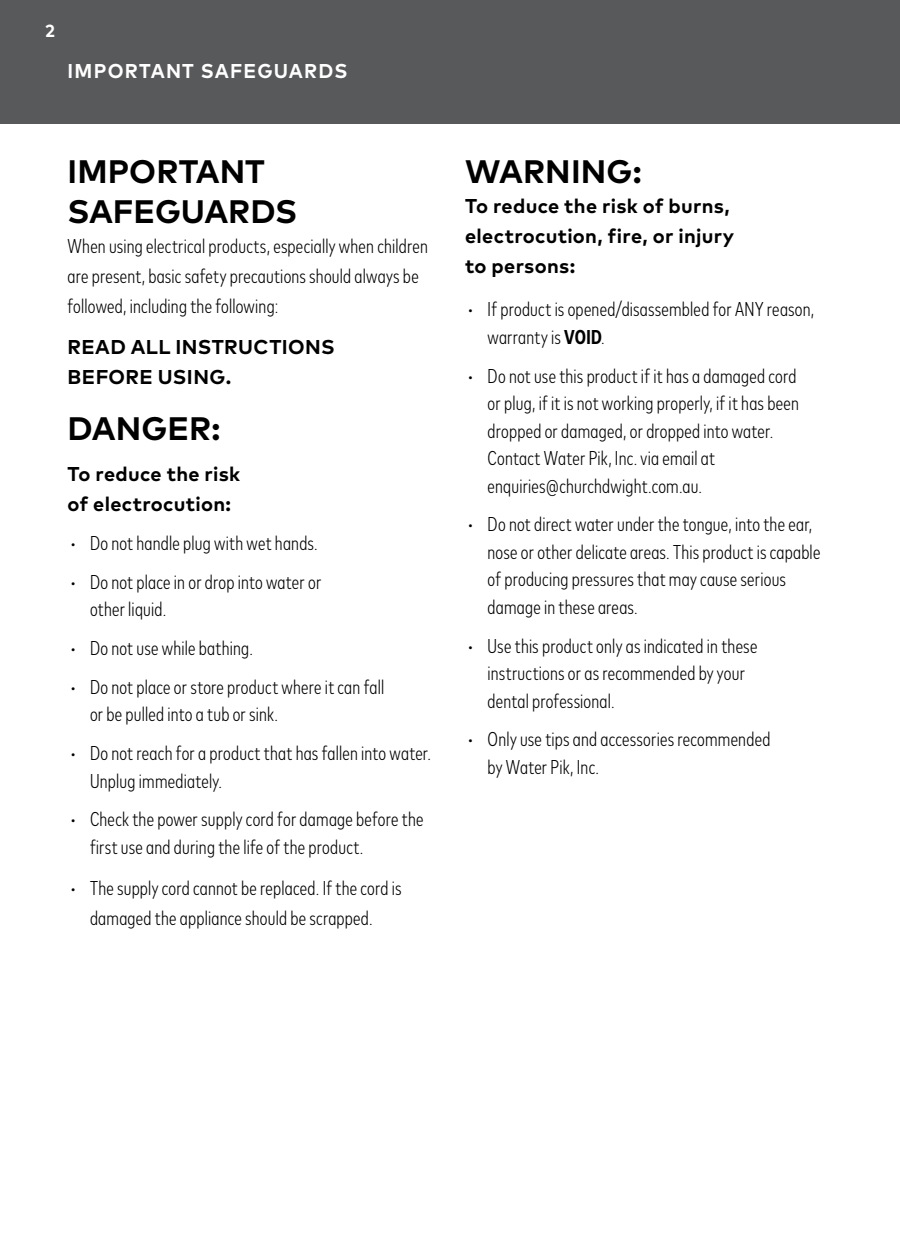
<style>
.page{position:relative;width:900px;height:1260px;background:#fff}
.page>*{position:absolute;margin:0;border:0;box-sizing:border-box;transform-origin:0 0}
.t1{font:700 32.5px/40px "Mark Pro";color:#000}
.t2{font:300 condensed 20px/27.5px "Mark Pro";letter-spacing:.01em;color:#000}
.t3{font:700 20px/30px "Mark Pro";letter-spacing:.015em;color:#000}
.t4{font:700 20px "Mark Pro";letter-spacing:.06em;color:#fff;scale:.96 1}
.t5{font:700 17.5px "Mark Pro";color:#fff}
.s1{font-weight:700}
</style>
<div class="page">
<div style="left:0;top:0;width:900px;height:124px;background:#58595b"></div>
<p class="t5" style="left:45px;top:17px;width:11px">2</p>
<p class="t4" style="left:68px;top:56px;width:293px">IMPORTANT SAFEGUARDS</p>
<h1 class="t1" style="left:68px;top:149px;width:231px">IMPORTANT<br>SAFEGUARDS</h1>
<p class="t2" style="left:68px;top:230px;width:362px;line-height:30px">When using electrical products, especially when children are present, basic safety precautions should always be followed, including the following:</p>
<p class="t3" style="left:68px;top:331px;width:269px">READ ALL INSTRUCTIONS<br>BEFORE USING.</p>
<h1 class="t1" style="left:68px;top:406px;width:154px">DANGER:</h1>
<p class="t3" style="left:68px;top:458px;width:174px">To reduce the risk of electrocution:</p>
<p class="t2" style="left:70px;top:528px;width:249px">• Do not handle plug with wet hands.</p>
<p class="t2" style="left:90px;top:567px;width:233px;text-indent:-20px">• Do not place in or drop into water or other liquid.</p>
<p class="t2" style="left:70px;top:633px;width:185px">• Do not use while bathing.</p>
<p class="t2" style="left:90px;top:672px;width:296px;text-indent:-20px">• Do not place or store product where it can fall or be pulled into a tub or sink.</p>
<p class="t2" style="left:90px;top:738px;width:343px;text-indent:-20px">• Do not reach for a product that has fallen into water.<br>Unplug immediately.</p>
<p class="t2" style="left:90px;top:804px;width:335px;text-indent:-20px">• Check the power supply cord for damage before the first use and during the life of the product.</p>
<p class="t2" style="left:70px;top:872px;width:333px;line-height:30px;text-align:center">• The supply cord cannot be replaced. If the cord is damaged the appliance should be scrapped.</p>
<h1 class="t1" style="left:465px;top:149px;width:178px">WARNING:</h1>
<p class="t3" style="left:465px;top:189px;width:271px">To reduce the risk of burns, electrocution, fire, or injury to persons:</p>
<p class="t2" style="left:488px;top:294px;width:328px;text-indent:-20px">• If product is opened/disassembled for ANY reason, warranty is <span class="s1">VOID</span>.</p>
<p class="t2" style="left:488px;top:361px;width:313px;text-indent:-20px">• Do not use this product if it has a damaged cord or plug, if it is not working properly, if it has been dropped or damaged, or dropped into water.<br>Contact Water Pik, Inc. via email at enquiries@churchdwight.com.au.</p>
<p class="t2" style="left:488px;top:509px;width:334px;text-indent:-20px">• Do not direct water under the tongue, into the ear, nose or other delicate areas. This product is capable of producing pressures that may cause serious damage in these areas.</p>
<p class="t2" style="left:488px;top:631px;width:271px;text-indent:-20px">• Use this product only as indicated in these instructions or as recommended by your dental professional.</p>
<p class="t2" style="left:488px;top:724px;width:284px;text-indent:-20px">• Only use tips and accessories recommended by Water Pik, Inc.</p>
</div>
